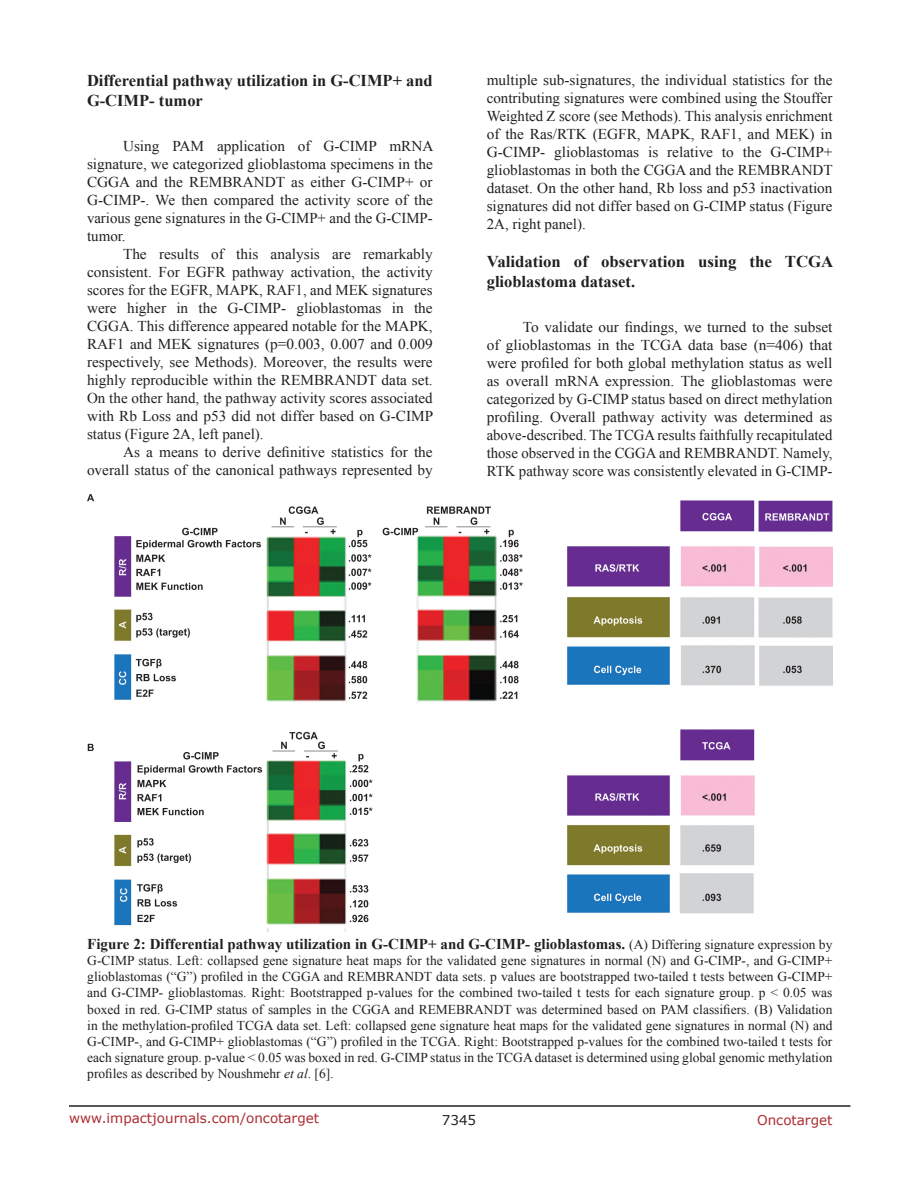
<style>
.page{position:relative;width:918px;height:1188px;background:#fff}
.page>*{position:absolute;margin:0;border:0;box-sizing:border-box;transform-origin:0 0}
.SubHeading{font:700 16.5px/19.8px "Times New Roman";color:#221f22}
.BodyText{font:15px/18px "Times New Roman";color:#221f22;text-align:justify}
.FigureText{font:700 15px "Times New Roman";color:#221f22}
.FigureText-2{font:13.5px/16.2px "Times New Roman";color:#221f22;text-align:justify}
.t1{font:13.5px "Verdana";color:#ac2b31}
.t2{font:13.5px "Verdana";color:#221f22}
.s1{font-weight:400;font-size:13.5px}
.s2{font-style:italic}
</style>
<div class="page">
<hr style="left:69px;top:1105px;width:781px;height:2px;background:#231f20">
<img style="left:87px;top:495px;width:745px;height:436px">
<p class="SubHeading" style="left:87px;top:70px;width:347px">Differential pathway utilization in G-CIMP+ and<br>G-CIMP- tumor</p>
<p class="BodyText" style="left:87px;top:137px;width:348px;text-indent:36px">Using PAM application of G-CIMP mRNA signature, we categorized glioblastoma specimens in the CGGA and the REMBRANDT as either G-CIMP+ or G-CIMP-. We then compared the activity score of the various gene signatures in the G-CIMP+ and the G-CIMP&shy;tumor.</p>
<p class="BodyText" style="left:87px;top:245px;width:348px;text-indent:36px">The results of this analysis are remarkably consistent. For EGFR pathway activation, the activity scores for the EGFR, MAPK, RAF1, and MEK signatures were higher in the G-CIMP- glioblastomas in the CGGA. This difference appeared notable for the MAPK, RAF1 and MEK signatures (p=0.003, 0.007 and 0.009 respectively, see Methods). Moreover, the results were highly reproducible within the REMBRANDT data set.<br>On the other hand, the pathway activity scores associated with Rb Loss and p53 did not differ based on G-CIMP status (Figure 2A, left panel).</p>
<p class="BodyText" style="left:87px;top:443px;width:347px;text-align:right">As a means to derive definitive statistics for the overall status of the canonical pathways represented by</p>
<p class="BodyText" style="left:487px;top:71px;width:348px">multiple sub-signatures, the individual statistics for the contributing signatures were combined using the Stouffer Weighted Z score (see Methods). This analysis enrichment of the Ras/RTK (EGFR, MAPK, RAF1, and MEK) in G-CIMP- glioblastomas is relative to the G-CIMP+ glioblastomas in both the CGGA and the REMBRANDT dataset. On the other hand, Rb loss and p53 inactivation signatures did not differ based on G-CIMP status (Figure 2A, right panel).</p>
<p class="SubHeading" style="left:487px;top:251px;width:348px">Validation of observation using the TCGA glioblastoma dataset.</p>
<p class="BodyText" style="left:487px;top:318px;width:347px;text-indent:36px">To validate our findings, we turned to the subset of glioblastomas in the TCGA data base (n=406) that were profiled for both global methylation status as well as overall mRNA expression. The glioblastomas were categorized by G-CIMP status based on direct methylation profiling. Overall pathway activity was determined as above-described. The TCGA results faithfully recapitulated those observed in the CGGA and REMBRANDT. Namely, RTK pathway score was consistently elevated in G-CIMP-</p>
<p class="FigureText" style="left:87px;top:933px;width:747px">Figure 2: Differential pathway utilization in G-CIMP+ and G-CIMP- glioblastomas. <span class="s1">(A) Differing signature expression by</span></p>
<p class="FigureText-2" style="left:87px;top:952px;width:747px">G-CIMP status. Left: collapsed gene signature heat maps for the validated gene signatures in normal (N) and G-CIMP-, and G-CIMP+ glioblastomas (“G”) profiled in the CGGA and REMBRANDT data sets. p values are bootstrapped two-tailed t tests between G-CIMP+ and G-CIMP- glioblastomas. Right: Bootstrapped p-values for the combined two-tailed t tests for each signature group. p &lt; 0.05 was boxed in red. G-CIMP status of samples in the CGGA and REMEBRANDT was determined based on PAM classifiers. (B) Validation in the methylation-profiled TCGA data set. Left: collapsed gene signature heat maps for the validated gene signatures in normal (N) and G-CIMP-, and G-CIMP+ glioblastomas (“G”) profiled in the TCGA. Right: Bootstrapped p-values for the combined two-tailed t tests for each signature group. p-value &lt; 0.05 was boxed in red. G-CIMP status in the TCGA dataset is determined using global genomic methylation profiles as described by Noushmehr <span class="s2">et al</span>. [6].</p>
<p class="t1" style="left:69px;top:1109px;width:252px">www.impactjournals.com/oncotarget</p>
<p class="t2" style="left:442px;top:1111px;width:36px">7345</p>
<p class="t1" style="left:757px;top:1111px;width:77px">Oncotarget</p>
</div>
